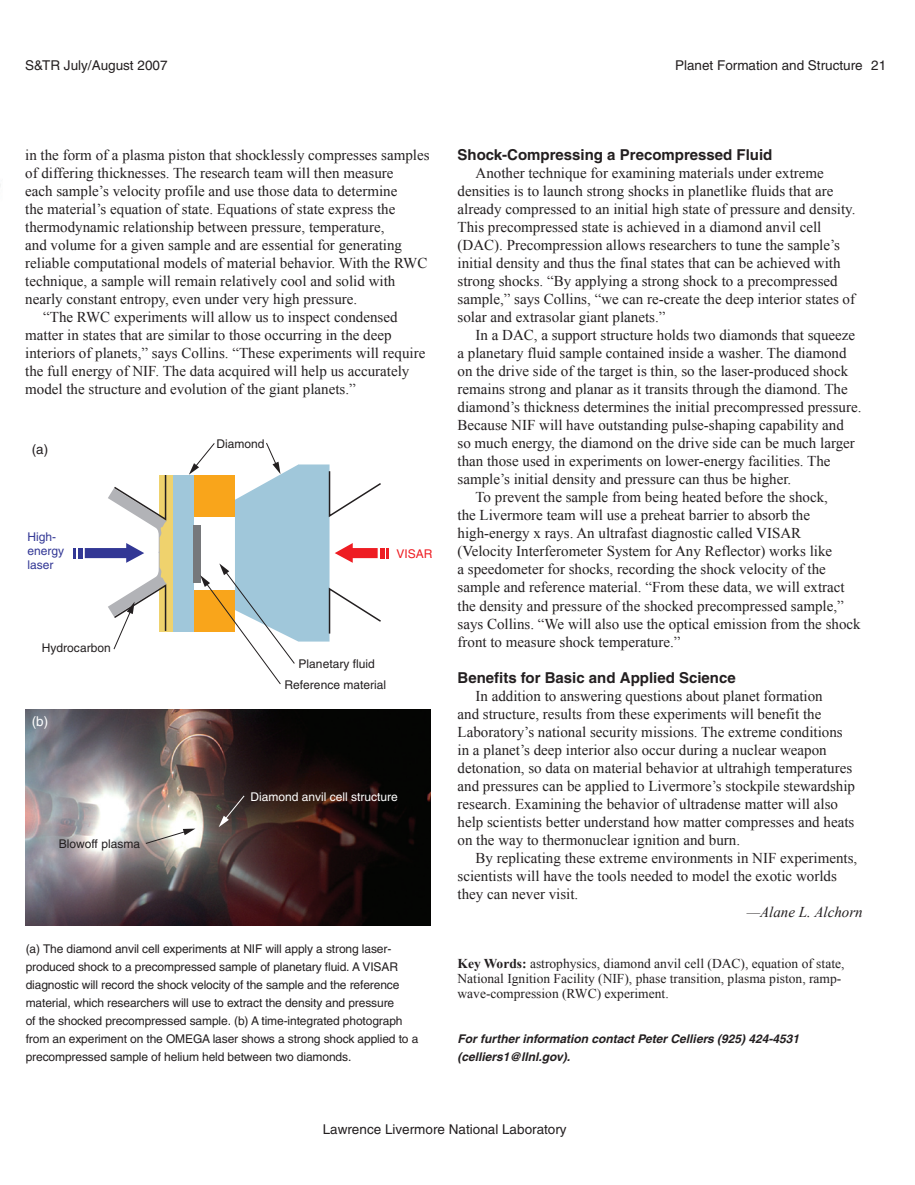
<style>
.page{position:relative;width:915px;height:1185px;background:#fff}
.page>*{position:absolute;margin:0;border:0;box-sizing:border-box;transform-origin:0 0}
.STR_general_text{font:15px/18px "Times New Roman";color:#231f20}
.STR_lev1_head{font:700 15px "Helvetica";color:#231f20}
.STR_article_writer{font:italic 15px "Times New Roman";color:#231f20}
.STR_Key_Words{font:13.5px/15px "Times New Roman";color:#231f20}
.STR_Figure_letter{font:13.5px "Helvetica";color:#231f20}
.STR_Figure_letter-2{font:13.5px "Helvetica";color:#fff}
.STR_Captions{font:12px/18px "Helvetica";letter-spacing:-.01em;color:#231f20}
.STR_further_info{font:italic 700 12px/18px "Helvetica";color:#231f20}
.t1{font:12px "Helvetica";color:#fff}
.t2{font:12px/14.4px "Helvetica";color:#323795}
.t3{font:12px "Helvetica";color:#ee1d23}
.s1{font-weight:700}
</style>
<div class="page">
<img style="left:25px;top:709px;width:405px;height:216px">
<svg style="left:219px;top:794px;width:26px;height:33px"></svg>
<svg style="left:145px;top:828px;width:50px;height:16px"></svg>
<div style="left:173px;top:475px;width:21px;height:156px;background:#a0c7da"></div>
<div style="left:159px;top:475px;width:14px;height:156px;background:#efd26d"></div>
<div style="left:78px;top:548px;width:5px;height:10px;background:#323795"></div>
<svg style="left:74px;top:548px;width:2px;height:10px"></svg>
<svg style="left:85px;top:475px;width:82px;height:174px"></svg>
<svg style="left:189px;top:443px;width:200px;height:241px"></svg>
<p class="STR_Figure_letter" style="left:25px;top:57px;width:144px">S&amp;TR July/August 2007</p>
<p class="STR_Figure_letter" style="left:675px;top:57px;width:189px">Planet Formation and Structure</p>
<p class="STR_Figure_letter" style="left:871px;top:57px;width:17px">21</p>
<p class="STR_general_text" style="left:25px;top:146px;width:406px">in the form of a plasma piston that shocklessly compresses samples of differing thicknesses. The research team will then measure<br>each sample’s velocity profile and use those data to determine<br>the material’s equation of state. Equations of state express the thermodynamic relationship between pressure, temperature,<br>and volume for a given sample and are essential for generating reliable computational models of material behavior. With the RWC technique, a sample will remain relatively cool and solid with nearly constant entropy, even under very high pressure.</p>
<p class="STR_general_text" style="left:25px;top:308px;width:401px;text-indent:18px">“The RWC experiments will allow us to inspect condensed matter in states that are similar to those occurring in the deep interiors of planets,” says Collins. “These experiments will require the full energy of NIF. The data acquired will help us accurately model the structure and evolution of the giant planets.”</p>
<p class="STR_Figure_letter" style="left:32px;top:442px;width:18px">(a)</p>
<p class="t2" style="left:27px;top:529px;width:38px">High&shy;energy laser</p>
<p class="STR_Captions" style="left:42px;top:638px;width:70px">Hydrocarbon</p>
<p class="STR_Figure_letter-2" style="left:32px;top:713px;width:18px">(b)</p>
<p class="STR_Captions" style="left:59px;top:834px;width:83px">Blowoff plasma</p>
<p class="STR_Captions" style="left:216px;top:434px;width:50px">Diamond</p>
<p class="t3" style="left:396px;top:546px;width:38px">VISAR</p>
<p class="STR_Captions" style="left:298px;top:655px;width:78px">Planetary fluid</p>
<p class="STR_Captions" style="left:284px;top:675px;width:103px">Reference material</p>
<p class="t1" style="left:250px;top:790px;width:149px">Diamond anvil cell structure</p>
<p class="STR_Captions" style="left:26px;top:939px;width:394px">(a) The diamond anvil cell experiments at NIF will apply a strong laser&shy;produced shock to a precompressed sample of planetary fluid. A VISAR diagnostic will record the shock velocity of the sample and the reference material, which researchers will use to extract the density and pressure<br>of the shocked precompressed sample. (b) A time-integrated photograph from an experiment on the OMEGA laser shows a strong shock applied to a precompressed sample of helium held between two diamonds.</p>
<p class="STR_lev1_head" style="left:457px;top:146px;width:316px">Shock-Compressing a Precompressed Fluid</p>
<p class="STR_general_text" style="left:457px;top:164px;width:399px;text-indent:18px">Another technique for examining materials under extreme densities is to launch strong shocks in planetlike fluids that are already compressed to an initial high state of pressure and density.<br>This precompressed state is achieved in a diamond anvil cell (DAC). Precompression allows researchers to tune the sample’s initial density and thus the final states that can be achieved with strong shocks. “By applying a strong shock to a precompressed sample,” says Collins, “we can re-create the deep interior states of solar and extrasolar giant planets.”</p>
<p class="STR_general_text" style="left:457px;top:326px;width:405px;text-indent:18px">In a DAC, a support structure holds two diamonds that squeeze a planetary fluid sample contained inside a washer. The diamond on the drive side of the target is thin, so the laser-produced shock remains strong and planar as it transits through the diamond. The diamond’s thickness determines the initial precompressed pressure.<br>Because NIF will have outstanding pulse-shaping capability and<br>so much energy, the diamond on the drive side can be much larger than those used in experiments on lower-energy facilities. The sample’s initial density and pressure can thus be higher.</p>
<p class="STR_general_text" style="left:457px;top:488px;width:404px;text-indent:18px">To prevent the sample from being heated before the shock,<br>the Livermore team will use a preheat barrier to absorb the high-energy x rays. An ultrafast diagnostic called VISAR<br>(Velocity Interferometer System for Any Reflector) works like<br>a speedometer for shocks, recording the shock velocity of the sample and reference material. “From these data, we will extract the density and pressure of the shocked precompressed sample,” says Collins. “We will also use the optical emission from the shock front to measure shock temperature.”</p>
<p class="STR_lev1_head" style="left:457px;top:668px;width:280px">Benefits for Basic and Applied Science</p>
<p class="STR_general_text" style="left:457px;top:686px;width:399px;text-indent:18px">In addition to answering questions about planet formation<br>and structure, results from these experiments will benefit the Laboratory’s national security missions. The extreme conditions in a planet’s deep interior also occur during a nuclear weapon detonation, so data on material behavior at ultrahigh temperatures and pressures can be applied to Livermore’s stockpile stewardship research. Examining the behavior of ultradense matter will also help scientists better understand how matter compresses and heats on the way to thermonuclear ignition and burn.</p>
<p class="STR_general_text" style="left:457px;top:848px;width:401px;text-indent:18px">By replicating these extreme environments in NIF experiments, scientists will have the tools needed to model the exotic worlds they can never visit.</p>
<p class="STR_article_writer" style="left:746px;top:903px;width:117px">—Alane L. Alchorn</p>
<p class="STR_Key_Words" style="left:457px;top:955px;width:388px"><span class="s1">Key Words:</span> astrophysics, diamond anvil cell (DAC), equation of state,<br>National Ignition Facility (NIF), phase transition, plasma piston, ramp&shy;wave-compression (RWC) experiment.</p>
<p class="STR_further_info" style="left:457px;top:1029px;width:343px">For further information contact Peter Celliers (925) 424-4531 (celliers1@llnl.gov).</p>
<p class="STR_Figure_letter" style="left:323px;top:1120px;width:245px">Lawrence Livermore National Laboratory</p>
</div>
